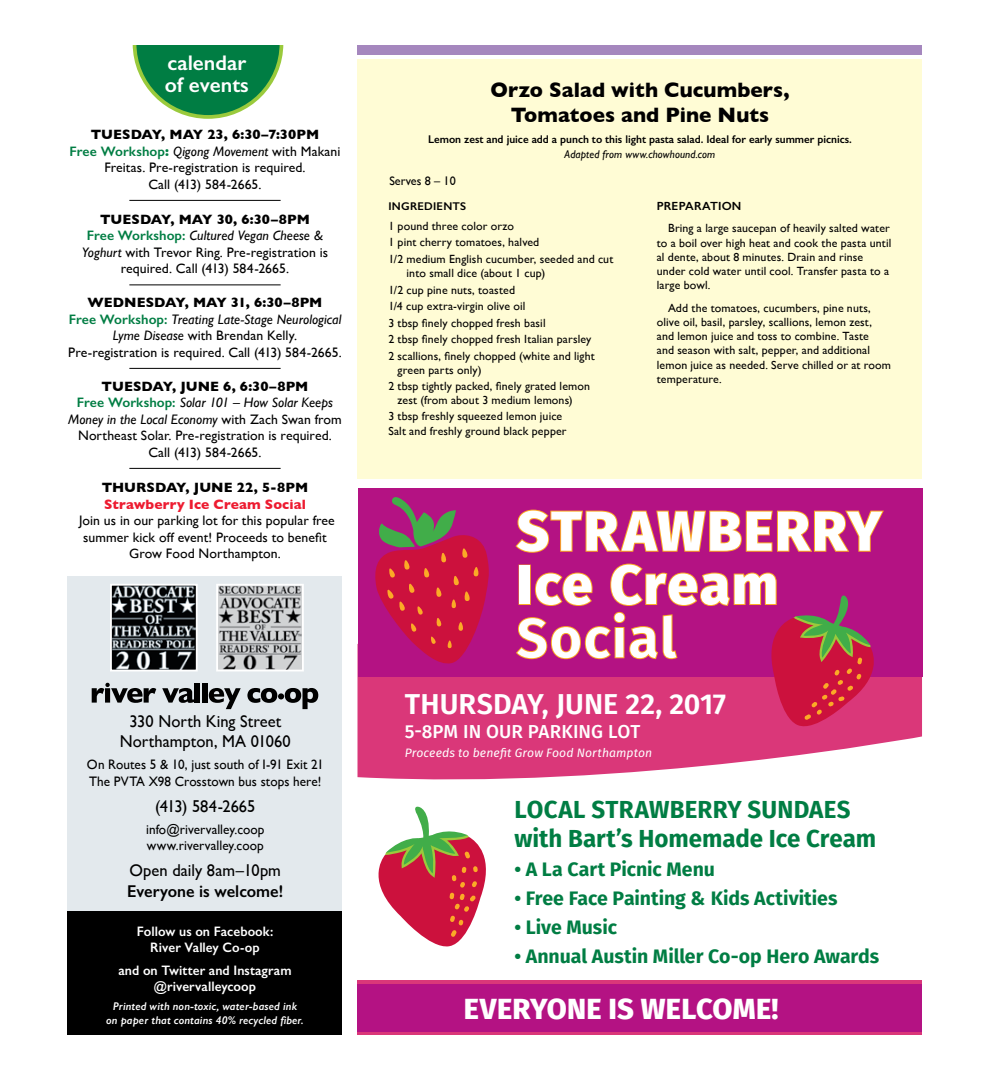
<style>
.page{position:relative;width:990px;height:1080px;background:#fff}
.page>*{position:absolute;margin:0;border:0;box-sizing:border-box;transform-origin:0 0}
.t1{font:800 56.25px "Fira Sans";letter-spacing:.03em;color:#fff}
.t2{font:800 55.25px "Fira Sans";letter-spacing:.03em;color:#fff}
.t3{font:600 55.25px "Fira Sans";letter-spacing:.03em;color:#fff}
.t4{font:800 29px "Fira Sans";letter-spacing:.005em;color:#fff}
.t5{font:600 28.75px "Fira Sans";color:#fff}
.t6{font:700 24.62px/29.5px "Fira Sans";color:#007d43}
.t7{font:700 21.25px/25.5px "Gill Sans";letter-spacing:.005em;color:#000;text-align:center}
.t8{font:600 21.25px/22.5px "Gill Sans";color:#fff}
.t9{font:700 19.5px "Fira Sans";letter-spacing:-.005em;color:#007d43}
.t10{font:500 18.75px "Fira Sans";color:#fff}
.t11{font:17.12px/20.6px "Gill Sans";letter-spacing:.005em;color:#000;text-align:center;scale:.96 1}
.t12{font:600 17.12px "Gill Sans";color:#000;scale:.96 1}
.t13{font:13.75px/16.5px "Gill Sans";letter-spacing:.005em;color:#000;text-align:center}
.t14{font:13.75px/16.5px "Gill Sans";letter-spacing:.005em;color:#000;scale:.96 1}
.t15{font:600 13.75px/16.5px "Gill Sans";letter-spacing:.005em;color:#fff;text-align:center;scale:.96 1}
.t16{font:700 13.75px "Gill Sans";letter-spacing:.01em;color:#ed1b30}
.t17{font:700 13.75px "Gill Sans";letter-spacing:.005em;color:#000}
.t18{font:12.5px "Gill Sans";color:#000}
.t19{font:italic 12.25px "Fira Sans";letter-spacing:.005em;color:#fff}
.t20{font:11.88px/14.2px "Gill Sans";letter-spacing:.01em;color:#000}
.t21{font:600 11.88px "Gill Sans";letter-spacing:.015em;color:#000}
.t22{font:600 11.25px "Gill Sans";color:#000}
.t23{font:italic 600 11.25px/13.8px "Gill Sans";letter-spacing:.01em;color:#fff;text-align:center}
.t24{font:italic 11.25px "Gill Sans";letter-spacing:.01em;color:#000}
.t25{font:600 11.25px "Gill Sans";letter-spacing:.025em;color:#000}
.s1{font-weight:700}
.s2{font-weight:600;color:#007d43}
.s3{font-weight:700;color:#007d43}
.s4{font-style:italic}
</style>
<div class="page">
<div style="left:358px;top:59px;width:564px;height:420px;background:#fffcd5"></div>
<div style="left:358px;top:45px;width:564px;height:10px;background:#a587be"></div>
<div style="left:68px;top:576px;width:274px;height:336px;background:#e3e9ed"></div>
<div style="left:68px;top:912px;width:274px;height:123px;background:#000"></div>
<svg style="left:133px;top:45px;width:150px;height:74px"></svg>
<svg style="left:92px;top:683px;width:64px;height:20px"></svg>
<svg style="left:162px;top:688px;width:32px;height:15px"></svg>
<div style="left:195px;top:683px;width:5px;height:20px;background:#000"></div>
<div style="left:202px;top:683px;width:5px;height:20px;background:#000"></div>
<svg style="left:209px;top:688px;width:32px;height:21px"></svg>
<svg style="left:247px;top:688px;width:71px;height:21px"></svg>
<hr style="left:129px;top:200px;width:152px;height:1px;background:#000">
<hr style="left:129px;top:285px;width:152px;height:1px;background:#000">
<hr style="left:129px;top:368px;width:152px;height:1px;background:#000">
<hr style="left:129px;top:468px;width:152px;height:1px;background:#000">
<svg style="left:358px;top:1031px;width:564px;height:4px;fill:#da3779"></svg>
<div style="left:358px;top:980px;width:564px;height:8px;background:#da3779"></div>
<div style="left:358px;top:984px;width:564px;height:47px;background:#b41283"></div>
<svg style="left:358px;top:676px;width:564px;height:104px;fill:#da3779"></svg>
<div style="left:358px;top:488px;width:564px;height:188px;background:#b41283"></div>
<svg style="left:514px;top:509px;width:371px;height:223px"></svg>
<svg style="left:378px;top:806px;width:108px;height:141px"></svg>
<svg style="left:375px;top:497px;width:114px;height:167px"></svg>
<img style="left:113px;top:587px;width:82px;height:81px">
<div style="left:110px;top:584px;width:88px;height:87px;border:2px solid #fff"></div>
<img style="left:219px;top:587px;width:82px;height:81px">
<div style="left:216px;top:584px;width:88px;height:87px;border:2px solid #fff"></div>
<h3 class="t8" style="left:165px;top:51px;width:85px">calendar of events</h3>
<p class="t13" style="left:70px;top:126px;width:272px"><span class="s1">TUESDAY, MAY 23, 6:30–7:30PM<br></span><span class="s2">Free Workshop</span><span class="s3">:</span> <span class="s4">Qigong Movement</span> with Makani Freitas. Pre-registration is required.<br>Call (413) 584-2665.</p>
<p class="t13" style="left:82px;top:211px;width:248px"><span class="s1">TUESDAY, MAY 30, 6:30–8PM<br></span><span class="s2">Free Workshop:</span> <span class="s4">Cultured Vegan Cheese &amp; Yoghurt</span> with Trevor Ring. Pre-registration is required. Call (413) 584-2665.</p>
<p class="t13" style="left:68px;top:294px;width:275px"><span class="s1">WEDNESDAY, MAY 31, 6:30–8PM<br></span><span class="s2">Free Workshop:</span> <span class="s4">Treating Late-Stage Neurological Lyme Disease</span> with Brendan Kelly.<br>Pre-registration is required. Call (413) 584-2665.</p>
<p class="t13" style="left:68px;top:378px;width:275px"><span class="s1">TUESDAY, JUNE 6, 6:30–8PM<br></span><span class="s2">Free Workshop:</span> <span class="s4">Solar 101 – How Solar Keeps Money in the Local Economy</span> with Zach Swan from Northeast Solar. Pre-registration is required.<br>Call (413) 584-2665.</p>
<p class="t17" style="left:102px;top:480px;width:208px">THURSDAY, JUNE 22, 5-8PM</p>
<p class="t16" style="left:104px;top:496px;width:203px">Strawberry Ice Cream Social</p>
<p class="t13" style="left:79px;top:512px;width:257px">Join us in our parking lot for this popular free summer kick off event! Proceeds to benefit<br>Grow Food Northampton.</p>
<h3 class="t11" style="left:120px;top:710px;width:180px">330 North King Street<br>Northampton, MA 01060</h3>
<p class="t14" style="left:87px;top:756px;width:248px">On Routes 5 &amp; 10, just south of I-91 Exit 21<br>The PVTA X98 Crosstown bus stops here!</p>
<h3 class="t11" style="left:155px;top:796px;width:106px">(413) 584-2665</h3>
<p class="t14" style="left:146px;top:821px;width:125px">info@rivervalley.coop www.rivervalley.coop</p>
<h3 class="t11" style="left:130px;top:860px;width:159px">Open daily 8am–10pm</h3>
<h3 class="t12" style="left:127px;top:881px;width:164px">Everyone is welcome!</h3>
<p class="t15" style="left:137px;top:923px;width:144px">Follow us on Facebook:<br>River Valley Co-op</p>
<p class="t15" style="left:118px;top:961px;width:182px">and on Twitter and Instagram @rivervalleycoop</p>
<p class="t23" style="left:106px;top:1000px;width:199px">Printed with non-toxic, water-based ink on paper that contains 40% recycled fiber.</p>
<h3 class="t7" style="left:490px;top:77px;width:301px">Orzo Salad with Cucumbers,<br>Tomatoes and Pine Nuts</h3>
<p class="t22" style="left:428px;top:133px;width:425px">Lemon zest and juice add a punch to this light pasta salad. Ideal for early summer picnics.</p>
<p class="t24" style="left:565px;top:147px;width:152px">Adapted from www.chowhound.com</p>
<p class="t18" style="left:389px;top:174px;width:68px">Serves 8 – 10</p>
<p class="t25" style="left:388px;top:199px;width:79px">INGREDIENTS</p>
<p class="t20" style="left:388px;top:217px;width:227px;line-height:16.5px">1 pound three color orzo<br>1 pint cherry tomatoes, halved<br>1/2 medium English cucumber, seeded and cut</p>
<p class="t20" style="left:388px;top:265px;width:208px;line-height:16.5px;text-indent:18px">into small dice (about 1 cup)<br>1/2 cup pine nuts, toasted<br>1/4 cup extra-virgin olive oil<br>3 tbsp finely chopped fresh basil<br>2 tbsp finely chopped fresh Italian parsley 2 scallions, finely chopped (white and light</p>
<p class="t20" style="left:388px;top:361px;width:203px;line-height:16.5px;text-indent:9px">green parts only)<br>2 tbsp tightly packed, finely grated lemon</p>
<p class="t20" style="left:388px;top:393px;width:186px;line-height:15.4px;text-indent:9px">zest (from about 3 medium lemons)<br>3 tbsp freshly squeezed lemon juice<br>Salt and freshly ground black pepper</p>
<p class="t21" style="left:657px;top:199px;width:86px">PREPARATION</p>
<p class="t20" style="left:657px;top:221px;width:236px;text-indent:11px">Bring a large saucepan of heavily salted water to a boil over high heat and cook the pasta until al dente, about 8 minutes. Drain and rinse under cold water until cool. Transfer pasta to a large bowl.</p>
<p class="t20" style="left:657px;top:300px;width:236px;text-indent:11px">Add the tomatoes, cucumbers, pine nuts, olive oil, basil, parsley, scallions, lemon zest, and lemon juice and toss to combine. Taste<br>and season with salt, pepper, and additional lemon juice as needed. Serve chilled or at room temperature.</p>
<h1 class="t1" style="left:517px;top:482px;width:367px">STRAWBERRY</h1>
<h2 class="t2" style="left:517px;top:537px;width:263px">Ice Cream</h2>
<h2 class="t3" style="left:517px;top:593px;width:161px">Social</h2>
<h3 class="t5" style="left:405px;top:680px;width:323px">THURSDAY, JUNE 22, 2017</h3>
<h3 class="t10" style="left:405px;top:717px;width:237px">5-8PM IN OUR PARKING LOT</h3>
<p class="t19" style="left:405px;top:744px;width:249px">Proceeds to benefit Grow Food Northampton</p>
<h3 class="t6" style="left:514px;top:793px;width:363px">LOCAL STRAWBERRY SUNDAES with Bart’s Homemade Ice Cream</h3>
<h3 class="t9" style="left:514px;top:853px;width:202px">• A La Cart Picnic Menu</h3>
<h3 class="t9" style="left:514px;top:882px;width:324px">• Free Face Painting &amp; Kids Activities</h3>
<h3 class="t9" style="left:514px;top:911px;width:104px">• Live Music</h3>
<h3 class="t9" style="left:514px;top:940px;width:366px">• Annual Austin Miller Co-op Hero Awards</h3>
<h3 class="t4" style="left:464px;top:983px;width:316px">EVERYONE IS WELCOME!</h3>
</div>
